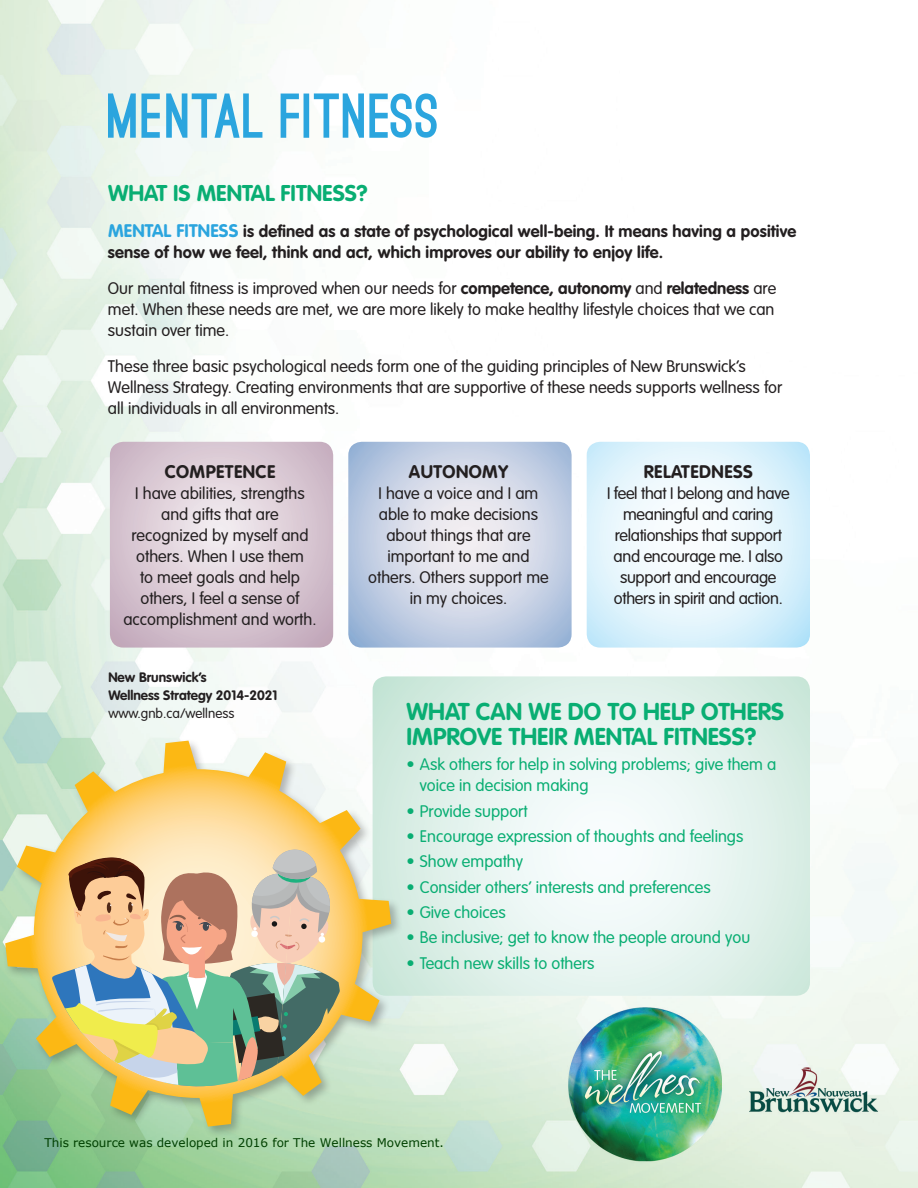
<style>
.page{position:relative;width:918px;height:1188px;background:#fff}
.page>*{position:absolute;margin:0;border:0;box-sizing:border-box;transform-origin:0 0}
.t1{font:900 60px "Ostrich Sans";letter-spacing:.02em;color:#2ba5de}
.t2{font:700 24px/25.5px "VAG Rounded";color:#09ae73}
.t3{font:700 22.5px "VAG Rounded";color:#09ae73}
.t4{font:700 18px "VAG Rounded";letter-spacing:.025em;color:#231f20}
.t5{font:300 16.5px/21px "VAG Rounded";color:#231f20;text-align:center}
.t6{font:300 16.5px/21px "VAG Rounded";color:#09ae73}
.t7{font:700 16.5px/21px "VAG Rounded";letter-spacing:.01em;color:#231f20}
.t8{font:300 16.5px/21px "VAG Rounded";letter-spacing:-.02em;color:#231f20;text-align:center}
.t9{font:700 13.5px/18px "VAG Rounded";color:#231f20}
.t10{font:300 13.5px "VAG Rounded";color:#231f20}
.t11{font:12px "Verdana";color:#004000}
.s1{font-size:18px;color:#2ba5de}
.s2{font-weight:700}
</style>
<div class="page">
<img style="left:0;top:0;width:918px;height:1188px">
<svg style="left:373px;top:676px;width:437px;height:320px"></svg>
<svg style="left:110px;top:442px;width:223px;height:206px;background:#d9c9d4"></svg>
<svg style="left:348px;top:442px;width:224px;height:206px;background:#cbd4e5"></svg>
<svg style="left:587px;top:442px;width:223px;height:206px"></svg>
<div style="left:3px;top:738px;width:400px;height:401px;background:#231f20;opacity:.3"></div>
<svg style="left:5px;top:741px;width:386px;height:386px;background:#d8d8a3"></svg>
<svg style="left:42px;top:849px;width:312px;height:241px;background:#c4b98c"></svg>
<h1 class="t1" style="left:108px;top:93px;width:333px">MENTAL FITNESS</h1>
<h3 class="t3" style="left:108px;top:180px;width:261px">WHAT IS MENTAL FITNESS?</h3>
<p class="t7" style="left:108px;top:220px;width:690px"><span class="s1">MENTAL FITNESS</span> is defined as a state of psychological well-being. It means having a positive sense of how we feel, think and act, which improves our ability to enjoy life.</p>
<p class="t5" style="left:108px;top:277px;width:670px;text-align:justify">Our mental fitness is improved when our needs for <span class="s2">competence, autonomy</span> and <span class="s2">relatedness</span> are met. When these needs are met, we are more likely to make healthy lifestyle choices that we can sustain over time.</p>
<p class="t5" style="left:108px;top:355px;width:676px;text-align:left">These three basic psychological needs form one of the guiding principles of New Brunswick’s<br>Wellness Strategy. Creating environments that are supportive of these needs supports wellness for all individuals in all environments.</p>
<p class="t4" style="left:165px;top:461px;width:112px">COMPETENCE</p>
<p class="t5" style="left:123px;top:483px;width:195px">I have abilities, strengths and gifts that are recognized by myself and others. When I use them<br>to meet goals and help others, I feel a sense of accomplishment and worth.</p>
<p class="t9" style="left:108px;top:668px;width:171px">New Brunswick’s<br>Wellness Strategy 2014-2021</p>
<p class="t10" style="left:108px;top:705px;width:127px">www.gnb.ca/wellness</p>
<p class="t4" style="left:409px;top:461px;width:101px">AUTONOMY</p>
<p class="t5" style="left:368px;top:483px;width:182px">I have a voice and I am able to make decisions about things that are important to me and others. Others support me in my choices.</p>
<p class="t4" style="left:644px;top:461px;width:111px">RELATEDNESS</p>
<p class="t8" style="left:607px;top:483px;width:184px">I feel that I belong and have meaningful and caring relationships that support and encourage me. I also support and encourage others in spirit and action.</p>
<h2 class="t2" style="left:406px;top:698px;width:379px">WHAT CAN WE DO TO HELP OTHERS<br>IMPROVE THEIR MENTAL FITNESS?</h2>
<p class="t6" style="left:420px;top:754px;width:358px;text-indent:-13px">• Ask others for help in solving problems; give them a voice in decision making</p>
<p class="t6" style="left:406px;top:800px;width:123px">• Provide support</p>
<p class="t6" style="left:406px;top:826px;width:338px">• Encourage expression of thoughts and feelings</p>
<p class="t6" style="left:406px;top:851px;width:118px">• Show empathy</p>
<p class="t6" style="left:406px;top:876px;width:306px">• Consider others’ interests and preferences</p>
<p class="t6" style="left:406px;top:902px;width:101px">• Give choices</p>
<p class="t6" style="left:406px;top:927px;width:345px">• Be inclusive; get to know the people around you</p>
<p class="t6" style="left:406px;top:952px;width:190px">• Teach new skills to others</p>
<p class="t11" style="left:44px;top:1135px;width:401px">This resource was developed in 2016 for The Wellness Movement.</p>
</div>
